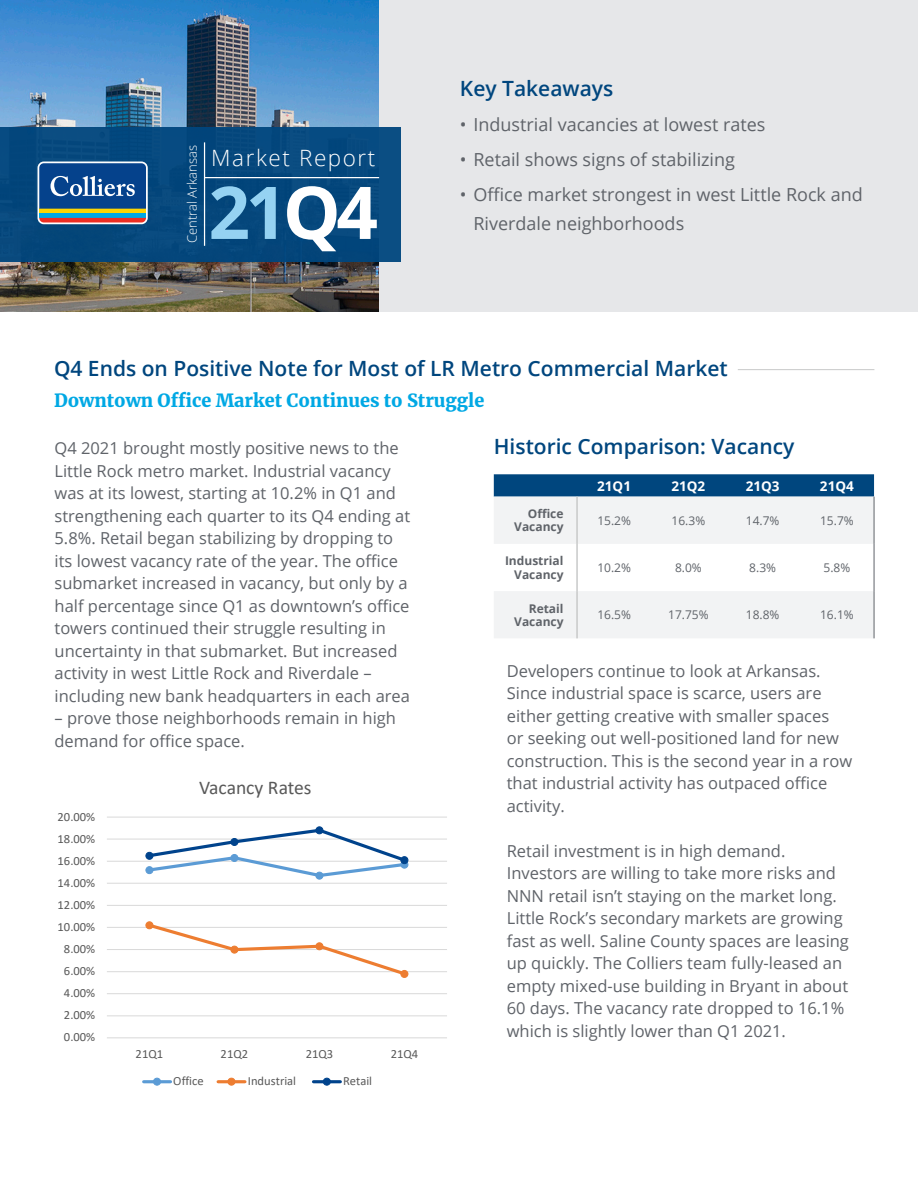
<style>
.page{position:relative;width:918px;height:1188px;background:#fff}
.page>*{position:absolute;margin:0;border:0;box-sizing:border-box;transform-origin:0 0}
.t1{font:700 72.75px "Open Sans";color:#95d2f2}
.t2{font:300 22.5px "Open Sans";letter-spacing:.07em;color:#fff}
.Header_-_14pt_OpenSa{font:600 21px "Open Sans";color:#00467e}
.t3{font:19.5px "Calibri";letter-spacing:-.005em;color:#595959}
.t4{font:18px/28.5px "Open Sans";color:#5f6369}
.t5{font:900 18px "Merriweather";color:#00a8e4}
.Body_-_9pt_OpensSans{font:16.5px/22.5px "Open Sans";color:#5f6369}
.TableHeaderWhite_-_O{font:700 13.5px "Open Sans";color:#fff}
.t6{font:300 13.05px "Open Sans";color:#fff}
.t7{font:12.45px "Calibri";color:#595959}
.t8{font:12px "Open Sans";color:#5f6369}
.Table_Left_Column{font:700 12px/13.4px "Open Sans";color:#5f6369;text-align:right}
.s1{color:#fff}
</style>
<div class="page">
<img style="left:0;top:0;width:379px;height:312px">
<svg style="left:494px;top:474px;width:380px;height:23px;background:#094d82"></svg>
<svg style="left:494px;top:497px;width:380px;height:141px;fill:#f2f3f4"></svg>
<hr style="left:874px;top:591px;width:1px;height:47px;background:#5f6369">
<hr style="left:874px;top:497px;width:1px;height:47px;background:#5f6369">
<hr style="left:874px;top:544px;width:1px;height:47px;background:#5f6369">
<hr style="left:576px;top:497px;width:2px;height:47px;background:#c8c9c9">
<hr style="left:576px;top:591px;width:2px;height:47px;background:#c8c9c9">
<hr style="left:576px;top:544px;width:2px;height:47px;background:#c8c9c9">
<hr style="left:738px;top:369px;width:136px;height:1px;background:#c8c9c9">
<div style="left:379px;top:0;width:539px;height:312px;background:#e6e7e9"></div>
<div style="left:0;top:127px;width:401px;height:134px;background:#00467e"></div>
<hr style="left:205px;top:177px;width:174px;height:1px;background:#fff">
<hr style="left:204px;top:142px;width:1px;height:104px;background:#fff">
<svg style="left:107px;top:816px;width:340px;height:270px"></svg>
<svg style="left:38px;top:162px;width:110px;height:62px"></svg>
<div style="left:39px;top:213px;width:107px;height:5px;background:#00a8e4"></div>
<hr style="left:39px;top:209px;width:107px;height:4px;background:#fed503">
<svg style="left:39px;top:218px;width:107px;height:4px"></svg>
<svg style="left:39px;top:163px;width:107px;height:46px"></svg>
<p class="t6" style="left:183px;top:243px;width:100px;rotate:-90deg">Central Arkansas</p>
<p class="t2" style="left:211px;top:142px;width:166px">Market Report</p>
<p class="t1" style="left:209px;top:161px;width:171px">21<span class="s1">Q4</span></p>
<p class="Header_-_14pt_OpenSa" style="left:460px;top:74px;width:155px">Key Takeaways</p>
<p class="t4" style="left:460px;top:110px;width:307px">• Industrial vacancies at lowest rates</p>
<p class="t4" style="left:460px;top:145px;width:277px">• Retail shows signs of stabilizing</p>
<p class="t4" style="left:473px;top:180px;width:391px;text-indent:-14px">• Office market strongest in west Little Rock and<br>Riverdale neighborhoods</p>
<p class="Header_-_14pt_OpenSa" style="left:54px;top:354px;width:675px">Q4 Ends on Positive Note for Most of LR Metro Commercial Market</p>
<p class="t5" style="left:54px;top:388px;width:432px">Downtown Office Market Continues to Struggle</p>
<p class="Body_-_9pt_OpensSans" style="left:55px;top:437px;width:357px">Q4 2021 brought mostly positive news to the Little Rock metro market. Industrial vacancy was at its lowest, starting at 10.2% in Q1 and strengthening each quarter to its Q4 ending at 5.8%. Retail began stabilizing by dropping to its lowest vacancy rate of the year. The office submarket increased in vacancy, but only by a half percentage since Q1 as downtown’s office towers continued their struggle resulting in uncertainty in that submarket. But increased activity in west Little Rock and Riverdale – including new bank headquarters in each area</p>
<p class="Body_-_9pt_OpensSans" style="left:55px;top:707px;width:343px">– prove those neighborhoods remain in high demand for office space.</p>
<p class="t7" style="left:58px;top:808px;width:39px">20.00%</p>
<p class="t7" style="left:58px;top:830px;width:39px">18.00%</p>
<p class="t7" style="left:58px;top:852px;width:39px">16.00%</p>
<p class="t7" style="left:58px;top:874px;width:39px">14.00%</p>
<p class="t7" style="left:58px;top:896px;width:39px">12.00%</p>
<p class="t7" style="left:58px;top:918px;width:39px">10.00%</p>
<p class="t7" style="left:64px;top:940px;width:33px">8.00%</p>
<p class="t7" style="left:64px;top:962px;width:33px">6.00%</p>
<p class="t7" style="left:64px;top:984px;width:33px">4.00%</p>
<p class="t7" style="left:64px;top:1007px;width:33px">2.00%</p>
<p class="t7" style="left:64px;top:1029px;width:33px">0.00%</p>
<p class="t3" style="left:199px;top:774px;width:114px">Vacancy Rates</p>
<p class="t7" style="left:136px;top:1045px;width:29px">21Q1</p>
<p class="t7" style="left:221px;top:1045px;width:29px">21Q2</p>
<p class="t7" style="left:306px;top:1045px;width:29px">21Q3</p>
<p class="t7" style="left:391px;top:1045px;width:29px">21Q4</p>
<p class="t7" style="left:173px;top:1073px;width:32px">Office</p>
<p class="t7" style="left:248px;top:1073px;width:50px">Industrial</p>
<p class="t7" style="left:343px;top:1073px;width:31px">Retail</p>
<p class="Header_-_14pt_OpenSa" style="left:494px;top:432px;width:302px">Historic Comparison: Vacancy</p>
<p class="TableHeaderWhite_-_O" style="left:597px;top:476px;width:35px">21Q1</p>
<p class="TableHeaderWhite_-_O" style="left:671px;top:476px;width:35px">21Q2</p>
<p class="TableHeaderWhite_-_O" style="left:746px;top:476px;width:35px">21Q3</p>
<p class="TableHeaderWhite_-_O" style="left:820px;top:476px;width:35px">21Q4</p>
<p class="Table_Left_Column" style="left:514px;top:507px;width:51px">Office<br>Vacancy</p>
<p class="t8" style="left:597px;top:512px;width:35px">15.2%</p>
<p class="t8" style="left:672px;top:512px;width:35px">16.3%</p>
<p class="t8" style="left:746px;top:512px;width:35px">14.7%</p>
<p class="t8" style="left:820px;top:512px;width:35px">15.7%</p>
<p class="Table_Left_Column" style="left:505px;top:554px;width:60px">Industrial<br>Vacancy</p>
<p class="t8" style="left:597px;top:560px;width:35px">10.2%</p>
<p class="t8" style="left:675px;top:560px;width:28px">8.0%</p>
<p class="t8" style="left:749px;top:560px;width:28px">8.3%</p>
<p class="t8" style="left:824px;top:560px;width:28px">5.8%</p>
<p class="Table_Left_Column" style="left:514px;top:601px;width:51px">Retail<br>Vacancy</p>
<p class="t8" style="left:597px;top:607px;width:35px">16.5%</p>
<p class="t8" style="left:668px;top:607px;width:42px">17.75%</p>
<p class="t8" style="left:746px;top:607px;width:35px">18.8%</p>
<p class="t8" style="left:820px;top:607px;width:35px">16.1%</p>
<p class="Body_-_9pt_OpensSans" style="left:507px;top:659px;width:347px">Developers continue to look at Arkansas.<br>Since industrial space is scarce, users are either getting creative with smaller spaces<br>or seeking out well-positioned land for new construction. This is the second year in a row that industrial activity has outpaced office activity.</p>
<p class="Body_-_9pt_OpensSans" style="left:507px;top:839px;width:344px">Retail investment is in high demand.<br>Investors are willing to take more risks and NNN retail isn’t staying on the market long.<br>Little Rock’s secondary markets are growing fast as well. Saline County spaces are leasing up quickly. The Colliers team fully-leased an empty mixed-use building in Bryant in about 60 days. The vacancy rate dropped to 16.1% which is slightly lower than Q1 2021.</p>
</div>
